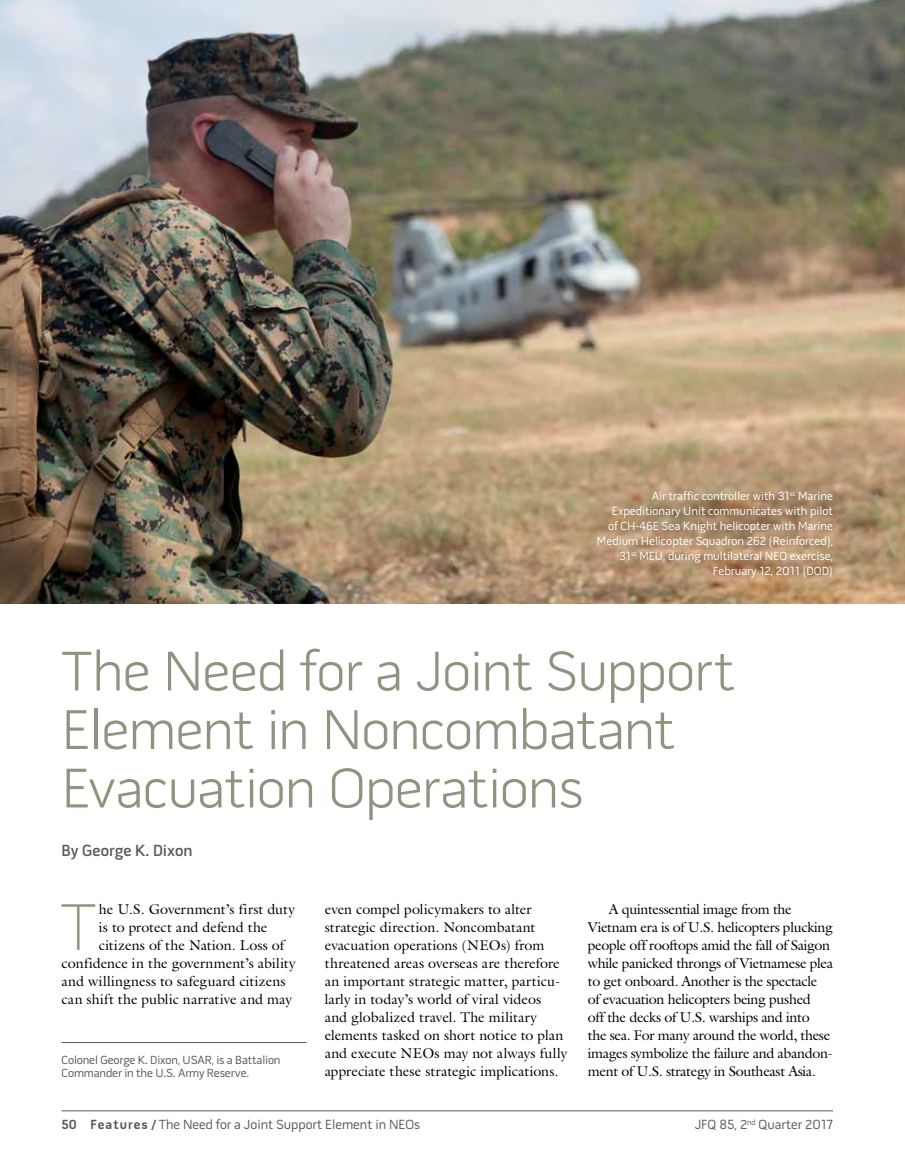
<style>
.page{position:relative;width:905px;height:1175px;background:#fff}
.page>*{position:absolute;margin:0;border:0;box-sizing:border-box;transform-origin:0 0}
.t1{font:100 67.2px "Pill Gothic 600 mg";color:#8d957f}
.t2{font:300 57px/58.5px "Pill Gothic 600 mg";letter-spacing:-.015em;color:#8d957f}
.t3{font:600 16.5px "Pill Gothic 600 mg";color:#58595b}
.t4{font:14.25px/18px "Galliard Std";letter-spacing:-.01em;color:#000}
.t5{font:14.25px "Galliard Std";letter-spacing:.015em;color:#000}
.t6{font:14.25px "Galliard Std";letter-spacing:.01em;color:#000}
.t7{font:13.5px "Pill Gothic 600 mg";color:#58595b}
.t8{font:12px/15px "Pill Gothic 600 mg";color:#fff;text-align:right}
.t9{font:12px/13.5px "Pill Gothic 600 mg";letter-spacing:-.01em;color:#58595b}
.s1{font-weight:700}
</style>
<div class="page">
<hr style="left:62px;top:1110px;width:770px;height:1px;background:#58595b">
<hr style="left:62px;top:1042px;width:244px;height:1px;background:#58595b">
<img style="left:0;top:0;width:904px;height:603px">
<p class="t8" style="left:597px;top:490px;width:237px">Air traffic controller with 31<sup>st</sup> Marine Expeditionary Unit communicates with pilot<br>of CH-46E Sea Knight helicopter with Marine Medium Helicopter Squadron 262 (Reinforced), 31<sup>st</sup> MEU, during multilateral NEO exercise, February 12, 2011 (DOD)</p>
<h2 class="t2" style="left:62px;top:647px;width:674px">The Need for a Joint Support<br>Element in Noncombatant<br>Evacuation Operations</h2>
<p class="t3" style="left:62px;top:843px;width:132px">By George K. Dixon</p>
<h1 class="t1" style="left:60px;top:900px;width:37px">T</h1>
<p class="t4" style="left:99px;top:899px;width:198px">he U.S. Government’s first duty</p>
<p class="t4" style="left:99px;top:917px;width:170px">is to protect and defend the</p>
<p class="t6" style="left:99px;top:936px;width:187px">citizens of the Nation. Loss of</p>
<p class="t4" style="left:62px;top:953px;width:236px">confidence in the government’s ability</p>
<p class="t5" style="left:62px;top:972px;width:226px">and willingness to safeguard citizens</p>
<p class="t4" style="left:62px;top:989px;width:232px">can shift the public narrative and may</p>
<p class="t9" style="left:62px;top:1054px;width:220px">Colonel George K. Dixon, USAR, is a Battalion<br>Commander in the U.S. Army Reserve.</p>
<p class="t4" style="left:324px;top:899px;width:244px">even compel policymakers to alter strategic direction. Noncombatant evacuation operations (NEOs) from threatened areas overseas are therefore an important strategic matter, particu&shy;larly in today’s world of viral videos and globalized travel. The military elements tasked on short notice to plan and execute NEOs may not always fully appreciate these strategic implications.</p>
<p class="t4" style="left:587px;top:899px;width:247px;text-indent:21px">A quintessential image from the Vietnam era is of U.S. helicopters plucking people off rooftops amid the fall of Saigon while panicked throngs of Vietnamese plea to get onboard. Another is the spectacle<br>of evacuation helicopters being pushed<br>off the decks of U.S. warships and into<br>the sea. For many around the world, these images symbolize the failure and abandon&shy;ment of U.S. strategy in Southeast Asia.</p>
<p class="t7" style="left:62px;top:1119px;width:360px"><span class="s1">50 Features /</span> The Need for a Joint Support Element in NEOs</p>
<p class="t7" style="left:694px;top:1119px;width:140px">JFQ 85, 2<sup>nd</sup> Quarter 2017</p>
</div>
